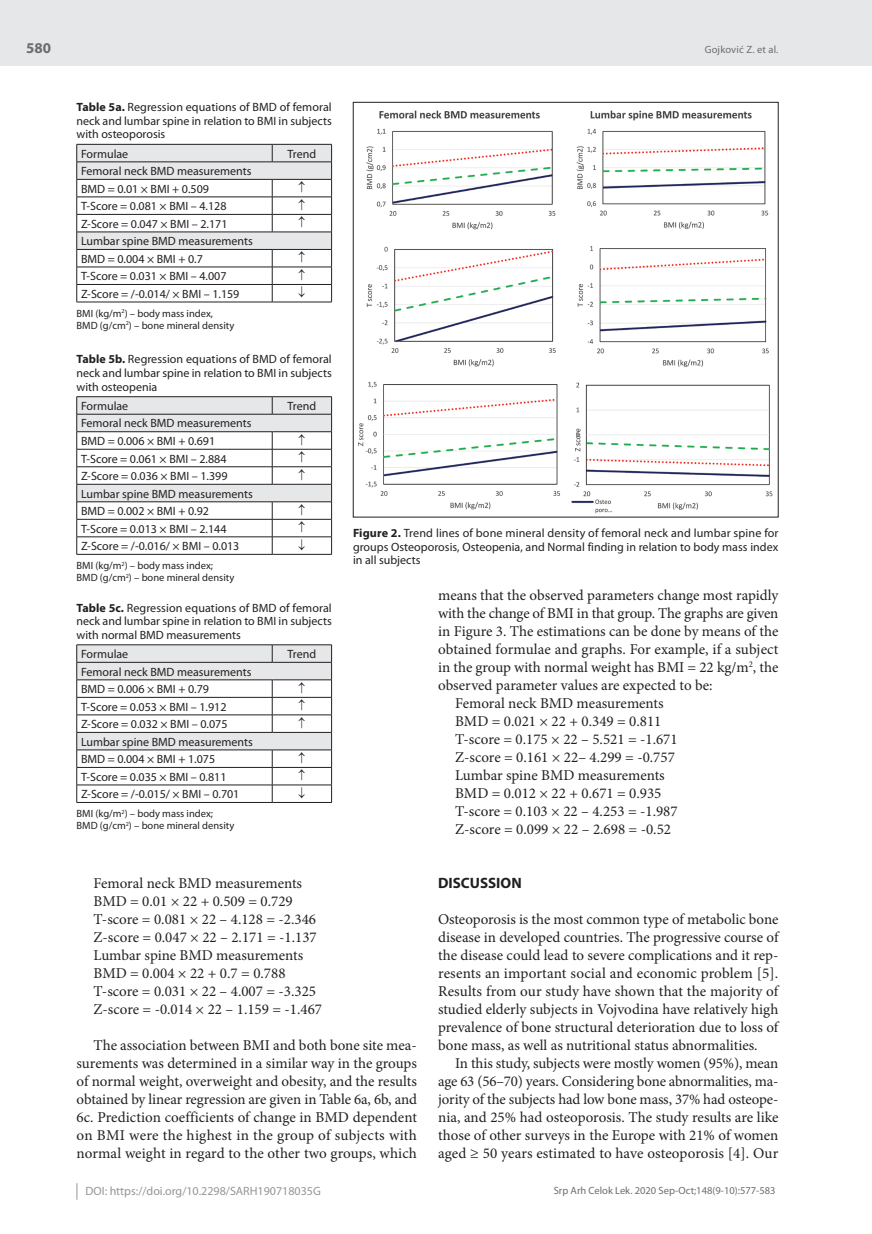
<style>
.page{position:relative;width:872px;height:1234px;background:#fff}
.page>*{position:absolute;margin:0;border:0;box-sizing:border-box;transform-origin:0 0}
.t1{font:15px/18px "Minion Pro";color:#231f20;text-align:justify}
.t2{font:700 15px "Myriad Pro";color:#231f20}
.t3{font:700 15px "Myriad Pro";color:#6c6d70}
.t4{font:12px/13.5px "Myriad Pro";color:#231f20}
.t5{font:12px "Myriad Pro";color:#939598}
.t6{font:10.5px/12px "Myriad Pro";color:#231f20}
.t7{font:10.5px "Myriad Pro";color:#6c6d70}
.s1{font-weight:700}
</style>
<div class="page">
<div style="left:0;top:0;width:872px;height:66px;background:#e6e7e9"></div>
<svg style="left:77px;top:1183px;width:1px;height:16px"></svg>
<hr style="left:77px;top:302px;width:195px;height:1px;background:#231f20">
<hr style="left:272px;top:302px;width:60px;height:1px;background:#231f20">
<hr style="left:77px;top:554px;width:195px;height:1px;background:#231f20">
<hr style="left:272px;top:554px;width:60px;height:1px;background:#231f20">
<hr style="left:77px;top:802px;width:195px;height:1px;background:#231f20">
<hr style="left:272px;top:802px;width:60px;height:1px;background:#231f20">
<img style="left:358px;top:110px;width:415px;height:404px">
<svg style="left:76px;top:144px;width:256px;height:158px"></svg>
<svg style="left:76px;top:396px;width:256px;height:158px"></svg>
<svg style="left:76px;top:644px;width:256px;height:158px"></svg>
<p class="t3" style="left:26px;top:38px;width:26px">580</p>
<p class="t4" style="left:77px;top:100px;width:257px;text-align:justify"><span class="s1">Table 5a.</span> Regression equations of BMD of femoral neck and lumbar spine in relation to BMI in subjects with osteoporosis</p>
<p class="t4" style="left:81px;top:147px;width:49px">Formulae</p>
<p class="t4" style="left:287px;top:147px;width:30px">Trend</p>
<p class="t4" style="left:81px;top:162px;width:172px;line-height:17.5px">Femoral neck BMD measurements<br>BMD = 0.01 × BMI + 0.509</p>
<p class="t4" style="left:81px;top:199px;width:147px">T-Score = 0.081 × BMI – 4.128</p>
<p class="t4" style="left:81px;top:217px;width:148px">Z-Score = 0.047 × BMI – 2.171</p>
<p class="t4" style="left:81px;top:232px;width:173px;line-height:17.5px">Lumbar spine BMD measurements<br>BMD = 0.004 × BMI + 0.7</p>
<p class="t4" style="left:81px;top:269px;width:147px">T-Score = 0.031 × BMI – 4.007</p>
<p class="t4" style="left:81px;top:287px;width:160px">Z-Score = /-0.014/ × BMI – 1.159</p>
<p class="t6" style="left:77px;top:307px;width:159px">BMI (kg/m<sup>2</sup>) – body mass index,<br>BMD (g/cm<sup>2</sup>) – bone mineral density</p>
<p class="t4" style="left:77px;top:352px;width:257px;text-align:justify"><span class="s1">Table 5b.</span> Regression equations of BMD of femoral neck and lumbar spine in relation to BMI in subjects with osteopenia</p>
<p class="t4" style="left:81px;top:399px;width:49px">Formulae</p>
<p class="t4" style="left:287px;top:399px;width:30px">Trend</p>
<p class="t4" style="left:81px;top:414px;width:172px;line-height:17.5px">Femoral neck BMD measurements<br>BMD = 0.006 × BMI + 0.691</p>
<p class="t4" style="left:81px;top:451px;width:147px">T-Score = 0.061 × BMI – 2.884</p>
<p class="t4" style="left:81px;top:469px;width:148px">Z-Score = 0.036 × BMI – 1.399</p>
<p class="t4" style="left:81px;top:484px;width:173px;line-height:17.5px">Lumbar spine BMD measurements<br>BMD = 0.002 × BMI + 0.92</p>
<p class="t4" style="left:81px;top:521px;width:147px">T-Score = 0.013 × BMI – 2.144</p>
<p class="t4" style="left:81px;top:539px;width:160px">Z-Score = /-0.016/ × BMI – 0.013</p>
<p class="t6" style="left:77px;top:559px;width:159px">BMI (kg/m<sup>2</sup>) – body mass index;<br>BMD (g/cm<sup>2</sup>) – bone mineral density</p>
<p class="t4" style="left:77px;top:600px;width:257px;text-align:justify"><span class="s1">Table 5c.</span> Regression equations of BMD of femoral neck and lumbar spine in relation to BMI in subjects with normal BMD measurements</p>
<p class="t4" style="left:81px;top:647px;width:49px">Formulae</p>
<p class="t4" style="left:287px;top:647px;width:30px">Trend</p>
<p class="t4" style="left:81px;top:662px;width:172px;line-height:17.5px">Femoral neck BMD measurements<br>BMD = 0.006 × BMI + 0.79</p>
<p class="t4" style="left:81px;top:699px;width:147px">T-Score = 0.053 × BMI – 1.912</p>
<p class="t4" style="left:81px;top:717px;width:148px">Z-Score = 0.032 × BMI – 0.075</p>
<p class="t4" style="left:81px;top:732px;width:173px;line-height:17.5px">Lumbar spine BMD measurements<br>BMD = 0.004 × BMI + 1.075</p>
<p class="t4" style="left:81px;top:769px;width:147px">T-Score = 0.035 × BMI – 0.811</p>
<p class="t4" style="left:81px;top:787px;width:160px">Z-Score = /-0.015/ × BMI – 0.701</p>
<p class="t6" style="left:77px;top:807px;width:159px">BMI (kg/m<sup>2</sup>) – body mass index;<br>BMD (g/cm<sup>2</sup>) – bone mineral density</p>
<p class="t7" style="left:704px;top:43px;width:75px">Gojković Z. et al.</p>
<p class="t4" style="left:353px;top:526px;width:427px;text-align:justify"><span class="s1">Figure 2.</span> Trend lines of bone mineral density of femoral neck and lumbar spine for groups Osteoporosis, Osteopenia, and Normal finding in relation to body mass index in all subjects</p>
<p class="t1" style="left:438px;top:586px;width:342px">means that the observed parameters change most rapidly</p>
<p class="t1" style="left:438px;top:604px;width:342px">with the change of BMI in that group. The graphs are given</p>
<p class="t1" style="left:438px;top:622px;width:342px">in Figure 3. The estimations can be done by means of the</p>
<p class="t1" style="left:438px;top:640px;width:342px">obtained formulae and graphs. For example, if a subject</p>
<p class="t1" style="left:438px;top:658px;width:342px">in the group with normal weight has BMI = 22 kg/m<sup>2</sup>, the</p>
<p class="t1" style="left:438px;top:676px;width:276px">observed parameter values are expected to be:</p>
<p class="t1" style="left:455px;top:694px;width:210px">Femoral neck BMD measurements</p>
<p class="t1" style="left:455px;top:712px;width:208px">BMD = 0.021 × 22 + 0.349 = 0.811</p>
<p class="t1" style="left:455px;top:730px;width:224px">T-score = 0.175 × 22 – 5.521 = -1.671</p>
<p class="t1" style="left:455px;top:748px;width:221px">Z-score = 0.161 × 22– 4.299 = -0.757</p>
<p class="t1" style="left:455px;top:766px;width:211px">Lumbar spine BMD measurements</p>
<p class="t1" style="left:455px;top:784px;width:208px">BMD = 0.012 × 22 + 0.671 = 0.935</p>
<p class="t1" style="left:455px;top:802px;width:224px">T-score = 0.103 × 22 – 4.253 = -1.987</p>
<p class="t1" style="left:455px;top:820px;width:217px">Z-score = 0.099 × 22 – 2.698 = -0.52</p>
<p class="t1" style="left:94px;top:874px;width:230px;text-align:left">Femoral neck BMD measurements<br>BMD = 0.01 × 22 + 0.509 = 0.729<br>T-score = 0.081 × 22 – 4.128 = -2.346<br>Z-score = 0.047 × 22 – 2.171 = -1.137<br>Lumbar spine BMD measurements<br>BMD = 0.004 × 22 + 0.7 = 0.788<br>T-score = 0.031 × 22 – 4.007 = -3.325<br>Z-score = -0.014 × 22 – 1.159 = -1.467</p>
<p class="t1" style="left:77px;top:1036px;width:342px;text-indent:17px">The association between BMI and both bone site mea&shy;surements was determined in a similar way in the groups of normal weight, overweight and obesity, and the results obtained by linear regression are given in Table 6a, 6b, and 6c. Prediction coefficients of change in BMD dependent on BMI were the highest in the group of subjects with normal weight in regard to the other two groups, which</p>
<p class="t5" style="left:86px;top:1183px;width:237px">DOI: https://doi.org/10.2298/SARH190718035G</p>
<p class="t2" style="left:438px;top:873px;width:85px">DISCUSSION</p>
<p class="t1" style="left:438px;top:910px;width:342px">Osteoporosis is the most common type of metabolic bone disease in developed countries. The progressive course of the disease could lead to severe complications and it rep&shy;resents an important social and economic problem [5].<br>Results from our study have shown that the majority of studied elderly subjects in Vojvodina have relatively high prevalence of bone structural deterioration due to loss of bone mass, as well as nutritional status abnormalities.</p>
<p class="t1" style="left:438px;top:1054px;width:342px;text-indent:17px">In this study, subjects were mostly women (95%), mean age 63 (56–70) years. Considering bone abnormalities, ma&shy;jority of the subjects had low bone mass, 37% had osteope&shy;nia, and 25% had osteoporosis. The study results are like those of other surveys in the Europe with 21% of women aged ≥ 50 years estimated to have osteoporosis [4]. Our</p>
<p class="t7" style="left:554px;top:1184px;width:223px">Srp Arh Celok Lek. 2020 Sep-Oct;148(9-10):577-583</p>
</div>
